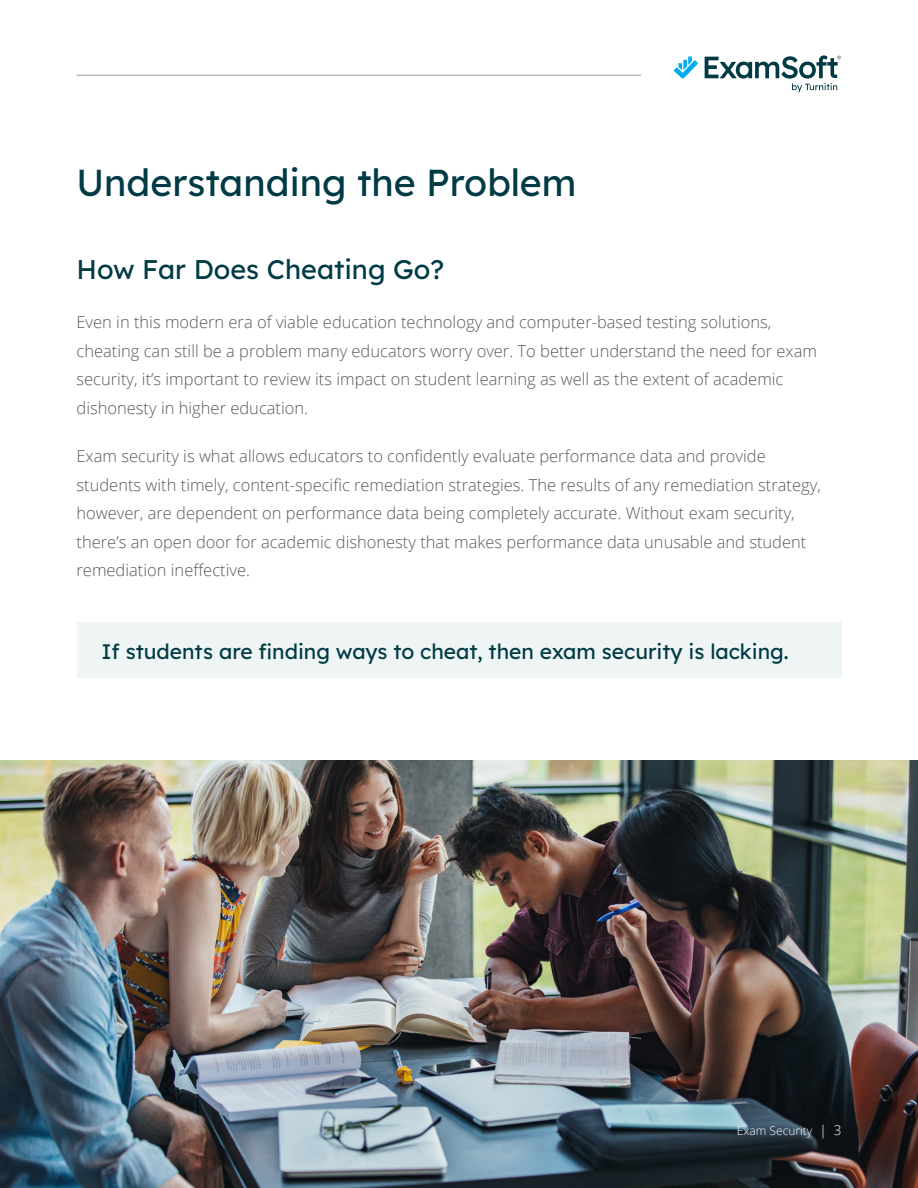
<style>
.page{position:relative;width:918px;height:1188px;background:#fff}
.page>*{position:absolute;margin:0;border:0;box-sizing:border-box;transform-origin:0 0}
.t1{font:37.5px "Lexend Deca";color:#003b45}
.t2{font:27px "Lexend Deca";color:#003b45}
.t3{font:21px "Lexend Deca";color:#003b45}
.t4{font:300 16.5px/28.5px "Open Sans";color:#58595b}
.t5{font:300 12px "Open Sans";color:#fff}
.s1{font-size:13.5px}
</style>
<div class="page">
<div style="left:77px;top:622px;width:764px;height:56px;background:#eff4f4"></div>
<img style="left:0;top:760px;width:918px;height:428px">
<hr style="left:77px;top:75px;width:564px;height:1px;background:#bcbec0">
<svg style="left:705px;top:55px;width:136px;height:37px"></svg>
<svg style="left:674px;top:56px;width:24px;height:23px"></svg>
<h1 class="t1" style="left:77px;top:151px;width:501px">Understanding the Problem</h1>
<h2 class="t2" style="left:77px;top:247px;width:369px">How Far Does Cheating Go?</h2>
<p class="t4" style="left:77px;top:307px;width:742px">Even in this modern era of viable education technology and computer-based testing solutions, cheating can still be a problem many educators worry over. To better understand the need for exam security, it’s important to review its impact on student learning as well as the extent of academic dishonesty in higher education.</p>
<p class="t4" style="left:77px;top:442px;width:746px">Exam security is what allows educators to confidently evaluate performance data and provide students with timely, content-specific remediation strategies. The results of any remediation strategy, however, are dependent on performance data being completely accurate. Without exam security, there’s an open door for academic dishonesty that makes performance data unusable and student remediation ineffective.</p>
<p class="t3" style="left:102px;top:634px;width:689px">If students are finding ways to cheat, then exam security is lacking.</p>
<p class="t5" style="left:737px;top:1122px;width:106px">Exam Security <span class="s1">| 3</span></p>
</div>
